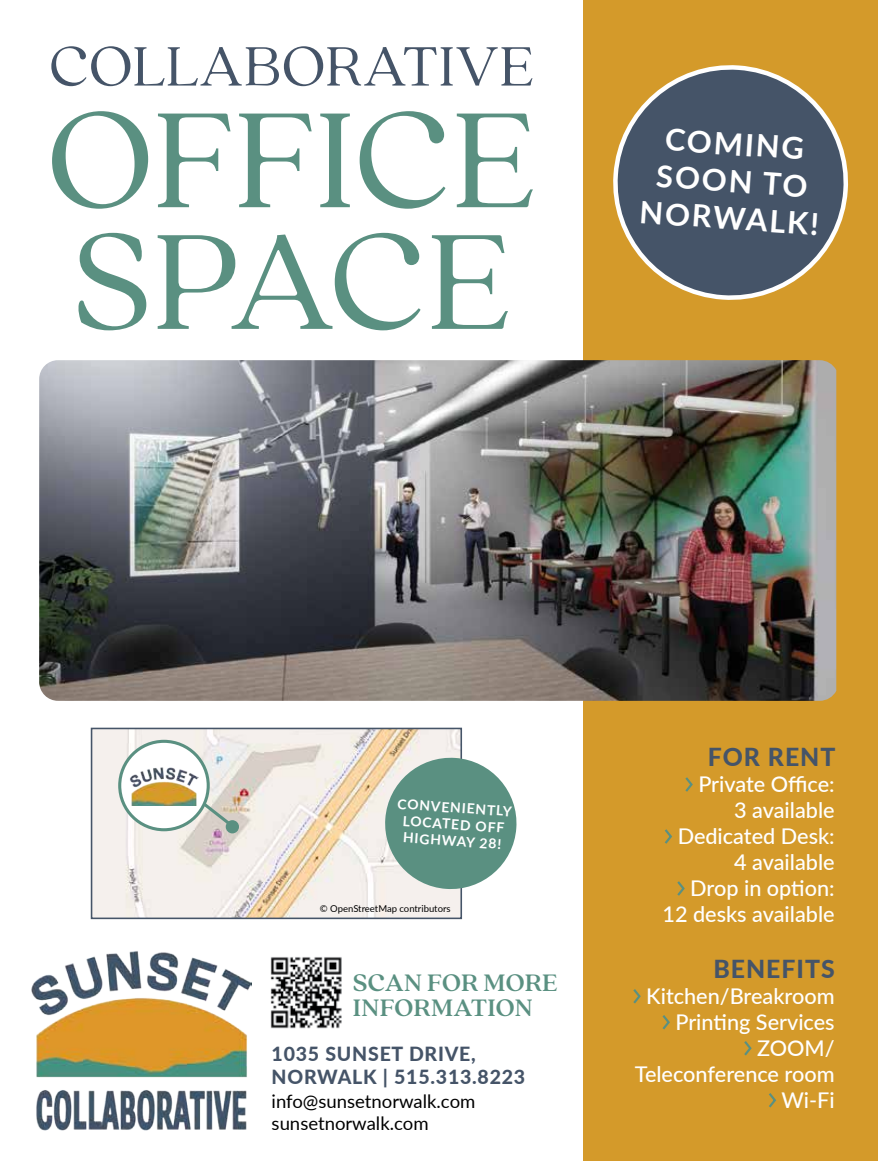
<style>
.page{position:relative;width:878px;height:1161px;background:#fff}
.page>*{position:absolute;margin:0;border:0;box-sizing:border-box;transform-origin:0 0}
.t1{font:300 150.75px/121.6px "Quincy CF";letter-spacing:.01em;color:#5a9081}
.t2{font:300 61.65px "Quincy CF";letter-spacing:.01em;color:#455468}
.t3{font:700 30.9px/37px "Lato";color:#fff;text-align:center}
.t4{font:500 26.55px/25.3px "Quincy CF";letter-spacing:.005em;color:#5a9081}
.t5{font:800 24.75px "Lato";letter-spacing:.04em;color:#455468}
.t6{font:500 21.6px/26px "Lato";color:#fff;text-align:right}
.t7{font:800 19.5px/23.4px "Lato";letter-spacing:.04em;color:#455468}
.t8{font:18.6px/22.2px "Lato";color:#000}
.t9{font:700 13.95px/16.6px "Lato";color:#fff;text-align:center}
.t10{font:9.45px "Lato";color:#000}
</style>
<div class="page">
<div style="left:583px;top:0;width:295px;height:1161px;background:#d49a2a"></div>
<svg style="left:685px;top:777px;width:8px;height:15px"></svg>
<svg style="left:664px;top:829px;width:8px;height:15px"></svg>
<svg style="left:677px;top:881px;width:8px;height:15px"></svg>
<svg style="left:633px;top:989px;width:8px;height:15px"></svg>
<svg style="left:662px;top:1015px;width:8px;height:15px"></svg>
<svg style="left:744px;top:1041px;width:8px;height:15px"></svg>
<svg style="left:769px;top:1093px;width:8px;height:15px"></svg>
<img style="left:31px;top:951px;width:220px;height:179px">
<img style="left:270px;top:957px;width:72px;height:72px">
<img style="left:39px;top:360px;width:797px;height:341px">
<svg style="left:613px;top:65px;width:235px;height:235px"></svg>
<img style="left:94px;top:731px;width:365px;height:185px">
<div style="left:91px;top:728px;width:371px;height:191px;border:2px solid #455468"></div>
<div style="left:226px;top:820px;width:13px;height:13px;background:#5a9081;border-radius:50%"></div>
<svg style="left:183px;top:787px;width:52px;height:42px"></svg>
<div style="left:120px;top:741px;width:88px;height:89px;background:#fff;border-radius:50%"></div>
<div style="left:118px;top:740px;width:92px;height:91px;border:3px solid #5a9081;border-radius:50%"></div>
<img style="left:130px;top:767px;width:68px;height:39px">
<svg style="left:383px;top:755px;width:134px;height:136px;background:#82a99d"></svg>
<h2 class="t2" style="left:49px;top:23px;width:485px">COLLABORATIVE</h2>
<h1 class="t1" style="left:48px;top:91px;width:489px">OFFICE<br>SPACE</h1>
<h3 class="t3" style="left:646px;top:118px;width:181px;rotate:4deg">COMING<br>SOON TO<br>NORWALK!</h3>
<p class="t9" style="left:398px;top:795px;width:116px;rotate:4deg">CONVENIENTLY<br>LOCATED OFF<br>HIGHWAY 28!</p>
<p class="t10" style="left:320px;top:902px;width:132px">© OpenStreetMap contributors</p>
<p class="t4" style="left:353px;top:968px;width:206px">SCAN FOR MORE<br>INFORMATION</p>
<p class="t7" style="left:271px;top:1041px;width:255px">1035 SUNSET DRIVE,<br>NORWALK | 515.313.8223</p>
<p class="t8" style="left:271px;top:1089px;width:205px">info@sunsetnorwalk.com sunsetnorwalk.com</p>
<p class="t5" style="left:708px;top:738px;width:129px">FOR RENT</p>
<p class="t6" style="left:662px;top:770px;width:174px">Private Office:<br>3 available<br>Dedicated Desk:<br>4 available<br>Drop in option:<br>12 desks available</p>
<p class="t5" style="left:713px;top:950px;width:123px">BENEFITS</p>
<p class="t6" style="left:634px;top:982px;width:201px">Kitchen/Breakroom<br>Printing Services<br>ZOOM/<br>Teleconference room<br>Wi-Fi</p>
</div>
